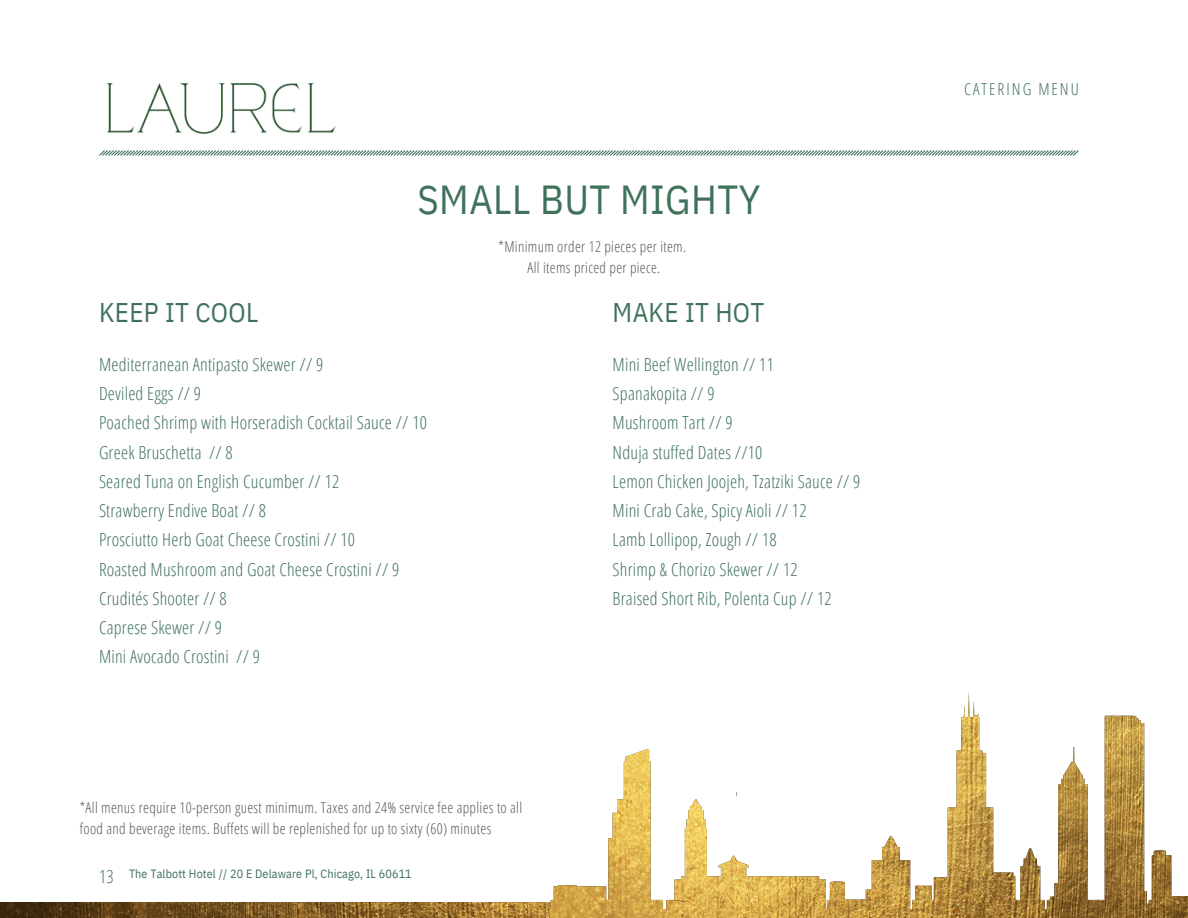
<style>
.page{position:relative;width:1188px;height:918px;background:#fff}
.page>*{position:absolute;margin:0;border:0;box-sizing:border-box;transform-origin:0 0}
.t1{font:40.5px "IBM Plex Sans Cond";letter-spacing:.01em;color:#40725b}
.t2{font:27px "IBM Plex Sans Cond";letter-spacing:.01em;color:#40725b}
.t3{font:300 18px/29.2px "Open Sans Condensed";letter-spacing:.015em;color:#40725b}
.t4{font:300 16.5px "Open Sans Condensed";letter-spacing:.12em;color:#40725b}
.t5{font:300 15px/20.2px "Open Sans Condensed";letter-spacing:.02em;color:#58585a}
.t6{font:12px "IBM Plex Sans Cond";letter-spacing:.01em;color:#40725b}
</style>
<div class="page">
<svg style="left:99px;top:150px;width:980px;height:6px;background:#abc1b7"></svg>
<img style="left:0;top:903px;width:549px;height:15px">
<img style="left:549px;top:692px;width:639px;height:226px">
<img style="left:106px;top:83px;width:230px;height:51px">
<h4 class="t1" style="left:418px;top:173px;width:344px">SMALL BUT MIGHTY</h4>
<h5 class="t5" style="left:499px;top:236px;width:189px;text-align:center">*Minimum order 12 pieces per item.<br>All items priced per piece.</h5>
<h5 class="t2" style="left:99px;top:294px;width:161px">KEEP IT COOL</h5>
<h2 class="t2" style="left:613px;top:294px;width:153px">MAKE IT HOT</h2>
<h2 class="t3" style="left:99px;top:349px;width:329px">Mediterranean Antipasto Skewer // 9<br>Deviled Eggs // 9<br>Poached Shrimp with Horseradish Cocktail Sauce // 10<br>Greek Bruschetta // 8<br>Seared Tuna on English Cucumber // 12<br>Strawberry Endive Boat // 8<br>Prosciutto Herb Goat Cheese Crostini // 10<br>Roasted Mushroom and Goat Cheese Crostini // 9<br>Crudités Shooter // 8<br>Caprese Skewer // 9<br>Mini Avocado Crostini // 9</h2>
<h4 class="t3" style="left:613px;top:349px;width:249px">Mini Beef Wellington // 11<br>Spanakopita // 9<br>Mushroom Tart // 9<br>Nduja stuffed Dates //10<br>Lemon Chicken Joojeh, Tzatziki Sauce // 9<br>Mini Crab Cake, Spicy Aioli // 12<br>Lamb Lollipop, Zough // 18<br>Shrimp &amp; Chorizo Skewer // 12<br>Braised Short Rib, Polenta Cup // 12</h4>
<p class="t5" style="left:80px;top:797px;width:444px">*All menus require 10-person guest minimum. Taxes and 24% service fee applies to all food and beverage items. Buffets will be replenished for up to sixty (60) minutes</p>
<h1 class="t3" style="left:99px;top:861px;width:16px">13</h1>
<p class="t6" style="left:129px;top:866px;width:284px">The Talbott Hotel // 20 E Delaware Pl, Chicago, IL 60611</p>
<p class="t4" style="left:964px;top:78px;width:116px">CATERING MENU</p>
</div>
